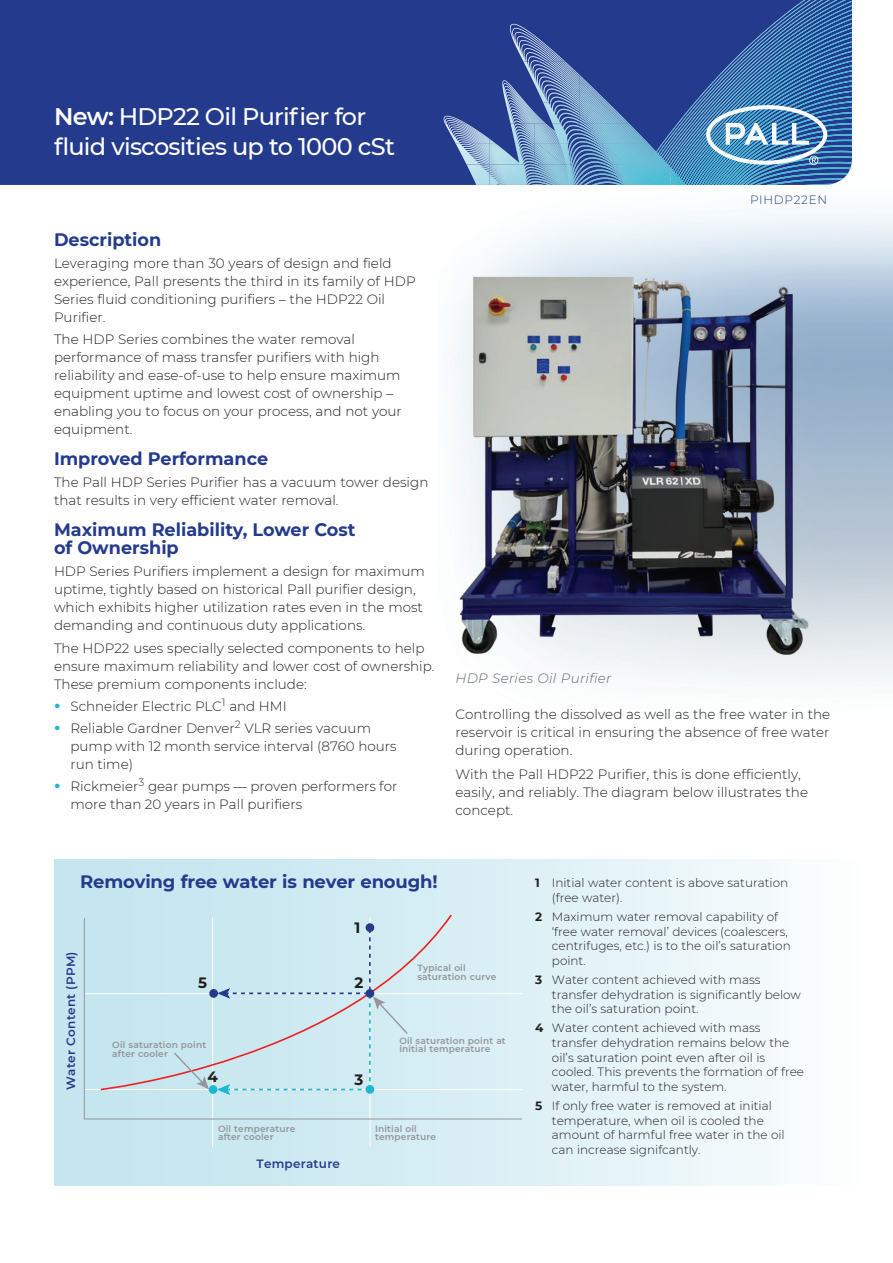
<style>
.page{position:relative;width:893px;height:1263px;background:#fff}
.page>*{position:absolute;margin:0;border:0;box-sizing:border-box;transform-origin:0 0}
.t1{font:500 24px/30px "Montserrat";letter-spacing:-.03em;color:#fff}
.t2{font:700 18px/18px "Montserrat";color:#243b8d}
.t3{font:700 15.15px "Montserrat";color:#211e1e}
.t4{font:300 13.5px/18px "Montserrat";color:#231f20}
.t5{font:italic 300 13.5px "Montserrat";letter-spacing:.02em;color:#616870}
.t6{font:300 12px/14.7px "Montserrat";color:#231f20}
.t7{font:600 12px "Montserrat";letter-spacing:.02em;color:#243b8d}
.t8{font:300 12px "Montserrat";letter-spacing:.06em;color:#243b8d}
.t9{font:600 9px/8.9px "Montserrat";letter-spacing:.02em;color:#939598}
.s1{font-weight:600}
.s2{font-weight:700;font-size:18px;color:#1cb8d2}
.s3{font-weight:700}
</style>
<div class="page">
<div style="left:0;top:0;width:494px;height:185px;background:#243b8d"></div>
<svg style="left:494px;top:0;width:358px;height:185px;background:#466eaa"></svg>
<div style="left:54px;top:859px;width:807px;height:326px;background:linear-gradient(to right,#bee2ed,#f8fcfd)"></div>
<hr style="left:370px;top:918px;width:1px;height:228px;background:#fff">
<hr style="left:212px;top:918px;width:1px;height:228px;background:#fff">
<svg style="left:84px;top:917px;width:438px;height:203px;background:#d0e9f0"></svg>
<div style="left:366px;top:923px;width:8px;height:9px;border:1px solid #243b8d;border-radius:50%"></div>
<svg style="left:172px;top:925px;width:237px;height:171px;background:#cae4ed"></svg>
<img style="left:439px;top:243px;width:383px;height:420px">
<h1 class="t1" style="left:54px;top:100px;width:342px"><span class="s1">New:</span> HDP22 Oil Purifier for fluid viscosities up to 1000 cSt</h1>
<h2 class="t2" style="left:54px;top:229px;width:109px">Description</h2>
<p class="t4" style="left:54px;top:254px;width:363px">Leveraging more than 30 years of design and field experience, Pall presents the third in its family of HDP Series fluid conditioning purifiers – the HDP22 Oil Purifier.</p>
<p class="t4" style="left:54px;top:330px;width:349px">The HDP Series combines the water removal performance of mass transfer purifiers with high reliability and ease-of-use to help ensure maximum equipment uptime and lowest cost of ownership – enabling you to focus on your process, and not your equipment.</p>
<h2 class="t2" style="left:54px;top:449px;width:216px">Improved Performance</h2>
<p class="t4" style="left:54px;top:473px;width:376px">The Pall HDP Series Purifier has a vacuum tower design that results in very efficient water removal.</p>
<h2 class="t2" style="left:54px;top:520px;width:303px">Maximum Reliability, Lower Cost of Ownership</h2>
<p class="t4" style="left:54px;top:562px;width:372px">HDP Series Purifiers implement a design for maximum uptime, tightly based on historical Pall purifier design, which exhibits higher utilization rates even in the most demanding and continuous duty applications.</p>
<p class="t4" style="left:54px;top:638px;width:382px">The HDP22 uses specially selected components to help ensure maximum reliability and lower cost of ownership.<br>These premium components include:</p>
<p class="t4" style="left:54px;top:697px;width:234px"><span class="s2">•</span> Schneider Electric PLC<sup>1</sup> and HMI</p>
<p class="t4" style="left:70px;top:719px;width:328px;text-indent:-16px"><span class="s2">•</span> Reliable Gardner Denver<sup>2</sup> VLR series vacuum pump with 12 month service interval (8760 hours run time)</p>
<p class="t4" style="left:71px;top:777px;width:328px;text-indent:-17px"><span class="s2">•</span> Rickmeier<sup>3</sup> gear pumps — proven performers for more than 20 years in Pall purifiers</p>
<p class="t8" style="left:750px;top:191px;width:79px">PIHDP22EN</p>
<p class="t5" style="left:455px;top:669px;width:158px">HDP Series Oil Purifier</p>
<p class="t4" style="left:455px;top:705px;width:376px;text-align:justify">Controlling the dissolved as well as the free water in the reservoir is critical in ensuring the absence of free water during operation.</p>
<p class="t4" style="left:455px;top:765px;width:354px">With the Pall HDP22 Purifier, this is done efficiently, easily, and reliably. The diagram below illustrates the concept.</p>
<h2 class="t2" style="left:80px;top:872px;width:359px">Removing free water is never enough!</h2>
<p class="t3" style="left:355px;top:916px;width:7px">1</p>
<p class="t7" style="left:62px;top:1089px;width:139px;rotate:-90deg">Water Content (PPM)</p>
<p class="t3" style="left:198px;top:972px;width:10px">5</p>
<p class="t9" style="left:112px;top:1040px;width:95px">Oil saturation point after cooler</p>
<p class="t3" style="left:355px;top:972px;width:10px">2</p>
<p class="t3" style="left:208px;top:1066px;width:12px">4</p>
<p class="t3" style="left:355px;top:1068px;width:10px">3</p>
<p class="t9" style="left:417px;top:963px;width:81px">Typical oil saturation curve</p>
<p class="t9" style="left:399px;top:1035px;width:108px">Oil saturation point at initial temperature</p>
<p class="t9" style="left:218px;top:1123px;width:79px">Oil temperature after cooler</p>
<p class="t9" style="left:375px;top:1123px;width:63px">Initial oil temperature</p>
<p class="t7" style="left:257px;top:1155px;width:85px">Temperature</p>
<p class="t6" style="left:552px;top:875px;width:238px;text-indent:-17px"><span class="s3">1</span> Initial water content is above saturation (free water).</p>
<p class="t6" style="left:552px;top:909px;width:240px;text-indent:-17px"><span class="s3">2</span> Maximum water removal capability of ‘free water removal’ devices (coalescers, centrifuges, etc.) is to the oil’s saturation point.</p>
<p class="t6" style="left:552px;top:972px;width:250px;text-indent:-17px"><span class="s3">3</span> Water content achieved with mass transfer dehydration is significantly below the oil’s saturation point.</p>
<p class="t6" style="left:552px;top:1020px;width:254px;text-indent:-17px"><span class="s3">4</span> Water content achieved with mass transfer dehydration remains below the oil’s saturation point even after oil is cooled. This prevents the formation of free water, harmful to the system.</p>
<p class="t6" style="left:552px;top:1098px;width:234px;text-indent:-17px"><span class="s3">5</span> If only free water is removed at initial temperature, when oil is cooled the amount of harmful free water in the oil can increase signifcantly.</p>
</div>
